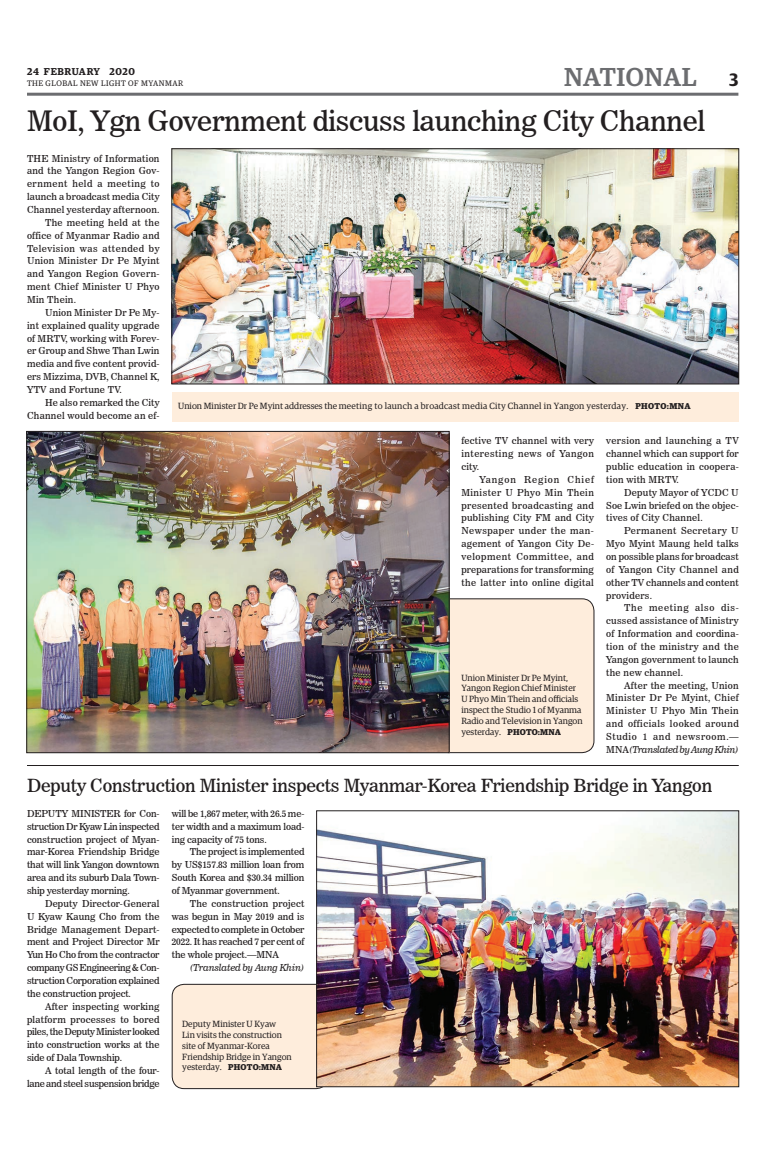
<style>
.page{position:relative;width:773px;height:1152px;background:#fff}
.page>*{position:absolute;margin:0;border:0;box-sizing:border-box;transform-origin:0 0}
.t1{font:28px "News 706 BT Roman C";letter-spacing:-.01em;color:#231f20}
.t2{font:500 26px "Guardian Egyp";letter-spacing:.02em;color:#6c6d70}
.t3{font:18px "News 706 BT Roman C";letter-spacing:-.01em;color:#231f20}
.t4{font:600 10px "Guardian Egyp";letter-spacing:.06em;color:#231f20}
.t5{font:9.5px/12.9px "News 706 BT Roman C";letter-spacing:.015em;color:#231f20;text-align:justify}
.t6{font:9.5px/12.9px "News 706 BT Roman C";letter-spacing:-.025em;color:#231f20;text-align:right}
.t7{font:9.5px "News 706 BT Italic C";letter-spacing:-.025em;color:#231f20}
.t8{font:9.5px "News 706 BT Roman C";letter-spacing:.05em;color:#231f20}
.t9{font:9.5px "News 706 BT Roman C";letter-spacing:.035em;color:#231f20}
.t10{font:9px/10.8px "Guardian Egyp";color:#231f20}
.t11{font:9px "Guardian Egyp";letter-spacing:.025em;color:#231f20}
.t12{font:8px "Guardian Egyp";letter-spacing:.06em;color:#231f20}
.s1{font-weight:600;font-size:18px;color:#231f20}
.s2{font-weight:700;font-size:8.5px}
.s3{font-family:"News 706 BT Roman C"}
</style>
<div class="page">
<hr style="left:27px;top:93px;width:711px;height:3px;background:#6c6d70">
<img style="left:174px;top:151px;width:562px;height:231px">
<hr style="left:27px;top:765px;width:711px;height:1px;background:#231f20">
<div style="left:438px;top:599px;width:156px;height:154px;background:#feeddc;border-radius:12px"></div>
<div style="left:437px;top:598px;width:157px;height:155px;border:1px solid #231f20;border-radius:12px"></div>
<img style="left:29px;top:433px;width:418px;height:318px">
<div style="left:27px;top:431px;width:422px;height:322px;border:1px solid #231f20"></div>
<div style="left:172px;top:984px;width:156px;height:105px;background:#feeddc;border-radius:12px"></div>
<div style="left:172px;top:984px;width:156px;height:105px;border:1px solid #231f20;border-radius:12px"></div>
<img style="left:318px;top:813px;width:418px;height:272px">
<div style="left:316px;top:811px;width:422px;height:276px;border:1px solid #231f20"></div>
<div style="left:172px;top:392px;width:566px;height:30px;background:#feeddc"></div>
<p class="t4" style="left:27px;top:64px;width:109px">24 FEBRUARY 2020</p>
<p class="t12" style="left:27px;top:78px;width:158px">THE GLOBAL NEW LIGHT OF MYANMAR</p>
<h2 class="t2" style="left:564px;top:59px;width:176px">NATIONAL <span class="s1">3</span></h2>
<h1 class="t1" style="left:27px;top:105px;width:679px">MoI, Ygn Government discuss launching City Channel</h1>
<p class="t5" style="left:27px;top:152px;width:134px">THE Ministry of Information</p>
<p class="t5" style="left:27px;top:165px;width:134px">and the Yangon Region Gov-</p>
<p class="t8" style="left:27px;top:178px;width:134px">ernment held a meeting to</p>
<p class="t5" style="left:27px;top:190px;width:134px">launch a broadcast media City</p>
<p class="t5" style="left:27px;top:203px;width:134px">Channel yesterday afternoon.</p>
<p class="t5" style="left:45px;top:216px;width:116px">The meeting held at the</p>
<p class="t5" style="left:27px;top:229px;width:134px">office of Myanmar Radio and</p>
<p class="t8" style="left:27px;top:242px;width:134px">Television was attended by</p>
<p class="t5" style="left:27px;top:254px;width:134px">Union Minister Dr Pe Myint</p>
<p class="t9" style="left:27px;top:268px;width:134px">and Yangon Region Govern-</p>
<p class="t5" style="left:27px;top:280px;width:134px">ment Chief Minister U Phyo</p>
<p class="t5" style="left:27px;top:293px;width:51px">Min Thein.</p>
<p class="t5" style="left:45px;top:306px;width:116px">Union Minister Dr Pe My-</p>
<p class="t5" style="left:27px;top:319px;width:134px">int explained quality upgrade</p>
<p class="t5" style="left:27px;top:332px;width:134px">of MRTV, working with Forev-</p>
<p class="t5" style="left:27px;top:344px;width:134px">er Group and Shwe Than Lwin</p>
<p class="t5" style="left:27px;top:357px;width:134px">media and five content provid-</p>
<p class="t5" style="left:27px;top:370px;width:134px">ers Mizzima, DVB, Channel K,</p>
<p class="t5" style="left:27px;top:383px;width:96px">YTV and Fortune TV.</p>
<p class="t5" style="left:45px;top:396px;width:116px">He also remarked the City</p>
<p class="t5" style="left:27px;top:409px;width:134px">Channel would become an ef-</p>
<p class="t11" style="left:178px;top:400px;width:514px">Union Minister Dr Pe Myint addresses the meeting to launch a broadcast media City Channel in Yangon yesterday. <span class="s2">PHOTO:MNA</span></p>
<p class="t5" style="left:461px;top:434px;width:134px">fective TV channel with very interesting news of Yangon city.</p>
<p class="t5" style="left:461px;top:473px;width:134px;text-indent:18px">Yangon Region Chief Minister U Phyo Min Thein presented broadcasting and publishing City FM and City Newspaper under the man&shy;agement of Yangon City De&shy;velopment Committee, and preparations for transforming the latter into online digital</p>
<p class="t10" style="left:461px;top:672px;width:123px">Union Minister Dr Pe Myint,<br>Yangon Region Chief Minister<br>U Phyo Min Thein and officials inspect the Studio 1 of Myanma<br>Radio and Television in Yangon yesterday. <span class="s2">PHOTO:MNA</span></p>
<p class="t5" style="left:606px;top:434px;width:134px">version and launching a TV channel which can support for public education in coopera&shy;tion with MRTV.</p>
<p class="t5" style="left:606px;top:486px;width:134px;text-indent:18px">Deputy Mayor of YCDC U Soe Lwin briefed on the objec&shy;tives of City Channel.</p>
<p class="t5" style="left:606px;top:524px;width:134px;text-indent:18px">Permanent Secretary U Myo Myint Maung held talks on possible plans for broadcast of Yangon City Channel and other TV channels and content providers.</p>
<p class="t5" style="left:606px;top:602px;width:134px;text-indent:18px">The meeting also dis&shy;cussed assistance of Ministry of Information and coordina&shy;tion of the ministry and the Yangon government to launch the new channel.</p>
<p class="t5" style="left:606px;top:679px;width:134px;text-indent:18px">After the meeting, Union Minister Dr Pe Myint, Chief Minister U Phyo Min Thein and officials looked around Studio 1 and newsroom.—</p>
<p class="t7" style="left:606px;top:744px;width:134px"><span class="s3">MNA</span>(Translated by Aung Khin)</p>
<h3 class="t3" style="left:27px;top:775px;width:686px">Deputy Construction Minister inspects Myanmar-Korea Friendship Bridge in Yangon</h3>
<p class="t5" style="left:172px;top:807px;width:134px">will be 1,867 meter, with 26.5 me&shy;ter width and a maximum load&shy;ing capacity of 75 tons.</p>
<p class="t5" style="left:172px;top:846px;width:134px;text-indent:18px">The project is implemented by US$157.83 million loan from South Korea and $30.34 million of Myanmar government.</p>
<p class="t5" style="left:172px;top:897px;width:134px;text-indent:18px">The construction project was begun in May 2019 and is expected to complete in October 2022. It has reached 7 per cent of the whole project.—MNA</p>
<p class="t7" style="left:190px;top:962px;width:116px">(Translated by Aung Khin)</p>
<p class="t5" style="left:27px;top:807px;width:134px">DEPUTY MINISTER for Con&shy;struction Dr Kyaw Lin inspected construction project of Myan&shy;mar-Korea Friendship Bridge that will link Yangon downtown area and its suburb Dala Town&shy;ship yesterday morning.</p>
<p class="t5" style="left:27px;top:897px;width:134px;text-indent:18px">Deputy Director-General U Kyaw Kaung Cho from the Bridge Management Depart&shy;ment and Project Director Mr Yun Ho Cho from the contractor company GS Engineering &amp; Con&shy;struction Corporation explained the construction project.</p>
<p class="t5" style="left:27px;top:1000px;width:134px;text-indent:18px">After inspecting working platform processes to bored piles, the Deputy Minister looked into construction works at the side of Dala Township.</p>
<p class="t6" style="left:27px;top:1064px;width:134px">A total length of the four&shy;lane and steel suspension bridge</p>
<p class="t10" style="left:182px;top:1018px;width:111px">Deputy Minister U Kyaw<br>Lin visits the construction site of Myanmar-Korea<br>Friendship Bridge in Yangon yesterday. <span class="s2">PHOTO:MNA</span></p>
</div>
